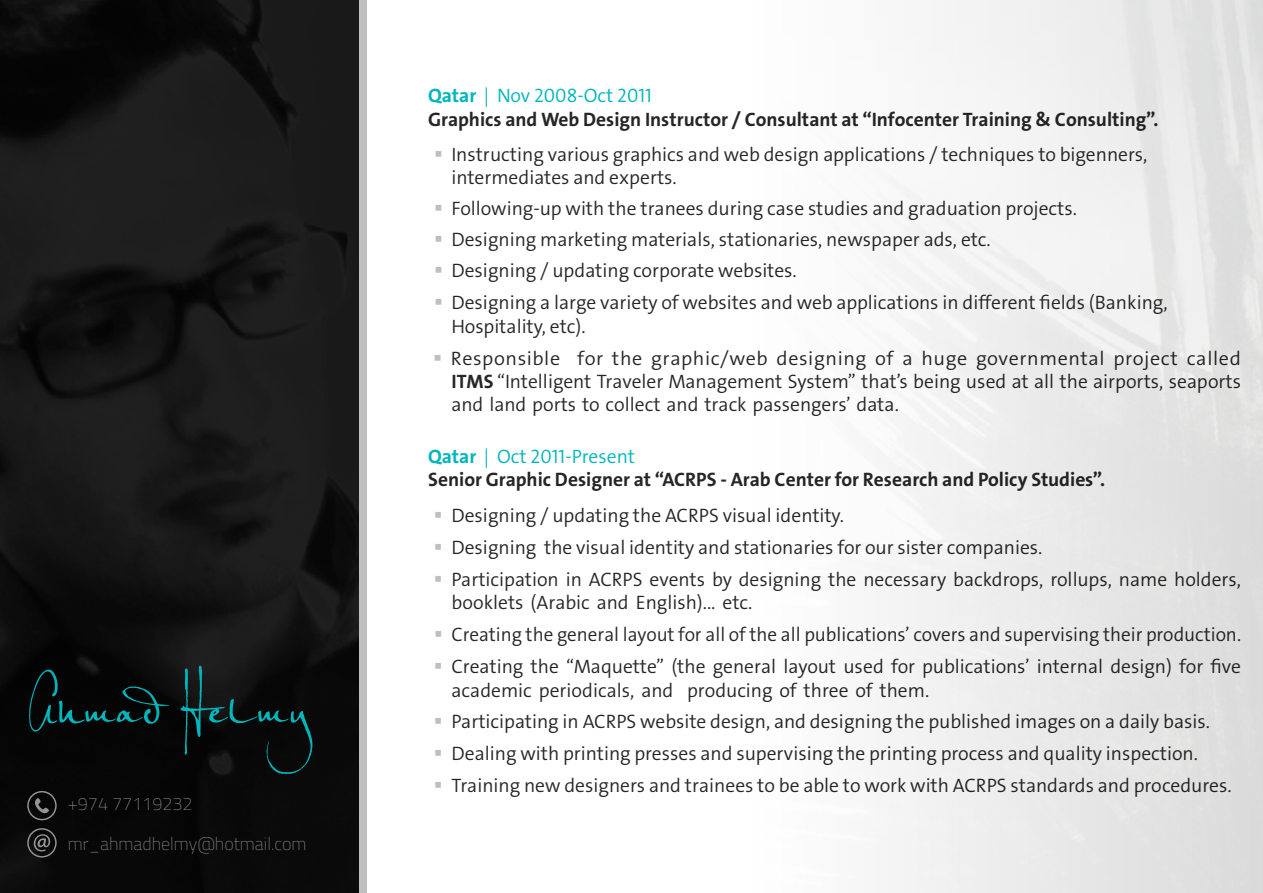
<style>
.page{position:relative;width:1263px;height:893px;background:#fff}
.page>*{position:absolute;margin:0;border:0;box-sizing:border-box;transform-origin:0 0}
.t1{font:300 19.5px/32px "Bahij The Sans Arabic";color:#262626}
.t2{font:700 19.5px/23.4px "Bahij The Sans Arabic";color:#262626}
.t3{font:300 19.5px/32px "Bahij The Sans Arabic";letter-spacing:.03em;color:#262626}
.t4{font:100 18px/39.3px "Titillium";color:#808080}
.s1{color:#00b6bd}
.s2{font-weight:300;color:#00b6bd}
.s3{font-weight:700}
</style>
<div class="page">
<img style="left:0;top:0;width:359px;height:893px">
<svg style="left:27px;top:791px;width:30px;height:29px"></svg>
<svg style="left:27px;top:828px;width:30px;height:29px"></svg>
<svg style="left:29px;top:665px;width:283px;height:109px"></svg>
<p class="t4" style="left:68px;top:783px;width:240px">+974 77119232 mr_ahmadhelmy@hotmail.com</p>
<p class="t2" style="left:428px;top:84px;width:732px"><span class="s1">Qatar</span> <span class="s2">| Nov 2008-Oct 2011<br></span>Graphics and Web Design Instructor / Consultant at “Infocenter Training &amp; Consulting”.</p>
<p class="t1" style="left:451px;top:143px;width:697px;line-height:22.5px">Instructing various graphics and web design applications / techniques to bigenners, intermediates and experts.</p>
<p class="t1" style="left:451px;top:192px;width:718px">Following-up with the tranees during case studies and graduation projects.<br>Designing marketing materials, stationaries, newspaper ads, etc.<br>Designing / updating corporate websites.<br>Designing a large variety of websites and web applications in different fields (Banking,</p>
<p class="t3" style="left:451px;top:310px;width:792px">Hospitality, etc).<br>Responsible for the graphic/web designing of a huge governmental project called</p>
<p class="t1" style="left:451px;top:370px;width:791px;line-height:23.4px"><span class="s3">ITMS</span> “Intelligent Traveler Management System” that’s being used at all the airports, seaports and land ports to collect and track passengers’ data.</p>
<p class="t2" style="left:428px;top:444px;width:678px"><span class="s1">Qatar</span> <span class="s2">| Oct 2011-Present<br></span>Senior Graphic Designer at “ACRPS - Arab Center for Research and Policy Studies”.</p>
<p class="t1" style="left:451px;top:499px;width:791px">Designing / updating the ACRPS visual identity.<br>Designing the visual identity and stationaries for our sister companies.<br>Participation in ACRPS events by designing the necessary backdrops, rollups, name holders,</p>
<p class="t1" style="left:451px;top:587px;width:791px">booklets (Arabic and English)... etc.<br>Creating the general layout for all of the all publications’ covers and supervising their production.<br>Creating the “Maquette” (the general layout used for publications’ internal design) for five</p>
<p class="t1" style="left:451px;top:674px;width:782px">academic periodicals, and producing of three of them.<br>Participating in ACRPS website design, and designing the published images on a daily basis.<br>Dealing with printing presses and supervising the printing process and quality inspection.<br>Training new designers and trainees to be able to work with ACRPS standards and procedures.</p>
</div>
